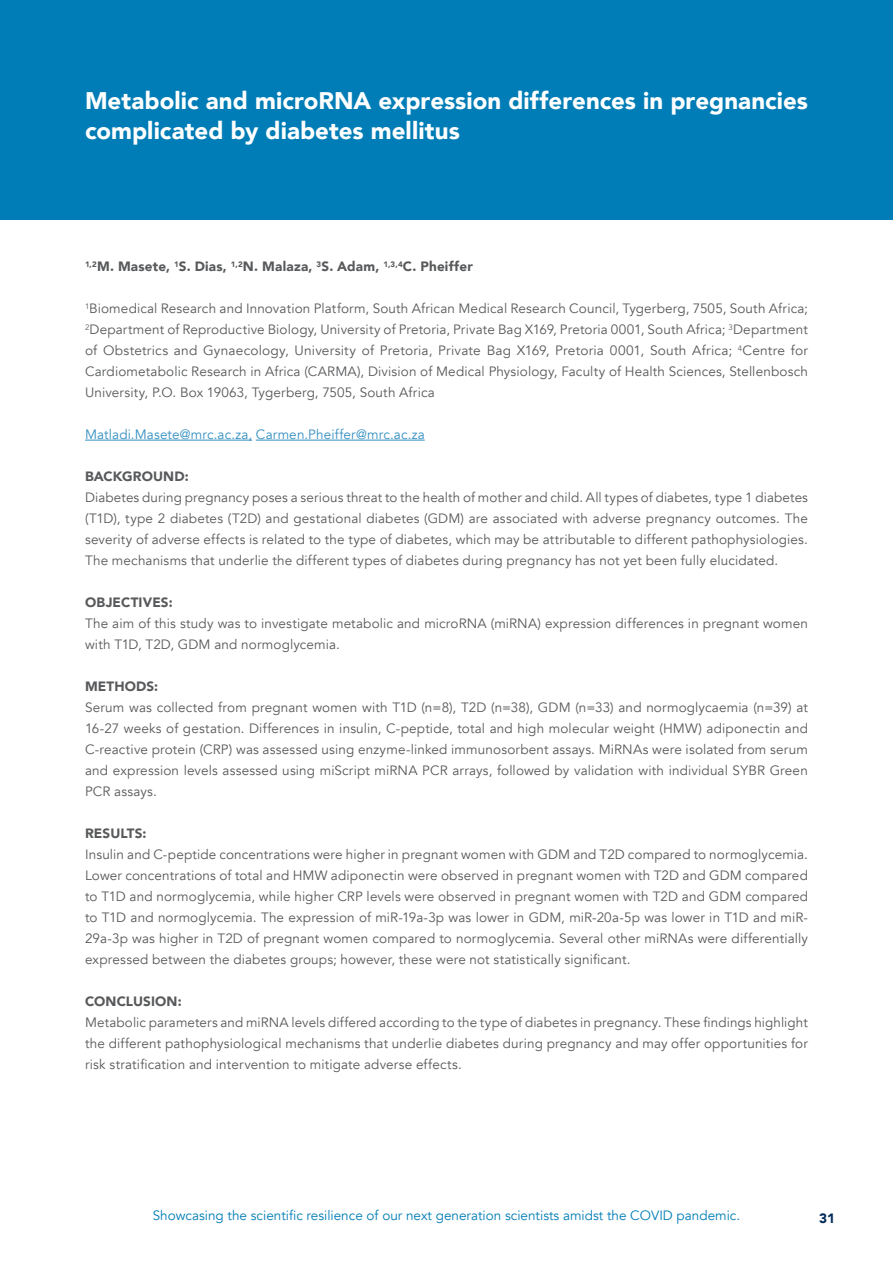
<style>
.page{position:relative;width:893px;height:1263px;background:#fff}
.page>*{position:absolute;margin:0;border:0;box-sizing:border-box;transform-origin:0 0}
.t1{font:900 24px/30px "Avenir";letter-spacing:.005em;color:#fff}
.t2{font:13.5px/21px "Avenir";letter-spacing:.01em;color:#58595b;text-align:justify}
.t3{font:900 13.5px "Avenir";letter-spacing:.01em;color:#58595b}
.t4{font:13.5px "Avenir";color:#007db6}
.t5{font:13.5px "Avenir";letter-spacing:.01em;color:#348fc1}
.t6{font:900 13.5px "Avenir";color:#002b58}
</style>
<div class="page">
<div style="left:0;top:0;width:893px;height:219px;background:#007db6"></div>
<hr style="left:0;top:392px;width:1px;height:511px;background:#821f82">
<hr style="left:85px;top:440px;width:167px;height:1px;background:#348fc1">
<hr style="left:256px;top:440px;width:169px;height:1px;background:#348fc1">
<h1 class="t1" style="left:85px;top:85px;width:724px">Metabolic and microRNA expression differences in pregnancies complicated by diabetes mellitus</h1>
<p class="t3" style="left:85px;top:255px;width:389px"><sup>1,2</sup>M. Masete, <sup>1</sup>S. Dias, <sup>1,2</sup>N. Malaza, <sup>3</sup>S. Adam, <sup>1,3,4</sup>C. Pheiffer</p>
<p class="t2" style="left:85px;top:298px;width:724px"><sup>1</sup>Biomedical Research and Innovation Platform, South African Medical Research Council, Tygerberg, 7505, South Africa; <sup>2</sup>Department of Reproductive Biology, University of Pretoria, Private Bag X169, Pretoria 0001, South Africa; <sup>3</sup>Department of Obstetrics and Gynaecology, University of Pretoria, Private Bag X169, Pretoria 0001, South Africa; <sup>4</sup>Centre for Cardiometabolic Research in Africa (CARMA), Division of Medical Physiology, Faculty of Health Sciences, Stellenbosch University, P.O. Box 19063, Tygerberg, 7505, South Africa</p>
<p class="t5" style="left:85px;top:426px;width:341px">Matladi.Masete@mrc.ac.za, Carmen.Pheiffer@mrc.ac.za</p>
<p class="t3" style="left:85px;top:465px;width:105px">BACKGROUND:</p>
<p class="t2" style="left:85px;top:487px;width:724px">Diabetes during pregnancy poses a serious threat to the health of mother and child. All types of diabetes, type 1 diabetes (T1D), type 2 diabetes (T2D) and gestational diabetes (GDM) are associated with adverse pregnancy outcomes. The severity of adverse effects is related to the type of diabetes, which may be attributable to different pathophysiologies.<br>The mechanisms that underlie the different types of diabetes during pregnancy has not yet been fully elucidated.</p>
<p class="t3" style="left:85px;top:591px;width:89px">OBJECTIVES:</p>
<p class="t2" style="left:85px;top:613px;width:724px">The aim of this study was to investigate metabolic and microRNA (miRNA) expression differences in pregnant women with T1D, T2D, GDM and normoglycemia.</p>
<p class="t3" style="left:85px;top:675px;width:75px">METHODS:</p>
<p class="t2" style="left:85px;top:697px;width:724px">Serum was collected from pregnant women with T1D (n=8), T2D (n=38), GDM (n=33) and normoglycaemia (n=39) at 16-27 weeks of gestation. Differences in insulin, C-peptide, total and high molecular weight (HMW) adiponectin and C-reactive protein (CRP) was assessed using enzyme-linked immunosorbent assays. MiRNAs were isolated from serum and expression levels assessed using miScript miRNA PCR arrays, followed by validation with individual SYBR Green PCR assays.</p>
<p class="t3" style="left:85px;top:822px;width:63px">RESULTS:</p>
<p class="t2" style="left:85px;top:844px;width:724px">Insulin and C-peptide concentrations were higher in pregnant women with GDM and T2D compared to normoglycemia.<br>Lower concentrations of total and HMW adiponectin were observed in pregnant women with T2D and GDM compared to T1D and normoglycemia, while higher CRP levels were observed in pregnant women with T2D and GDM compared to T1D and normoglycemia. The expression of miR-19a-3p was lower in GDM, miR-20a-5p was lower in T1D and miR-29a-3p was higher in T2D of pregnant women compared to normoglycemia. Several other miRNAs were differentially expressed between the diabetes groups; however, these were not statistically significant.</p>
<p class="t3" style="left:85px;top:990px;width:98px">CONCLUSION:</p>
<p class="t2" style="left:85px;top:1012px;width:724px">Metabolic parameters and miRNA levels differed according to the type of diabetes in pregnancy. These findings highlight the different pathophysiological mechanisms that underlie diabetes during pregnancy and may offer opportunities for risk stratification and intervention to mitigate adverse effects.</p>
<p class="t4" style="left:153px;top:1207px;width:589px">Showcasing the scientific resilience of our next generation scientists amidst the COVID pandemic.</p>
<p class="t6" style="left:819px;top:1206px;width:17px">31</p>
</div>
